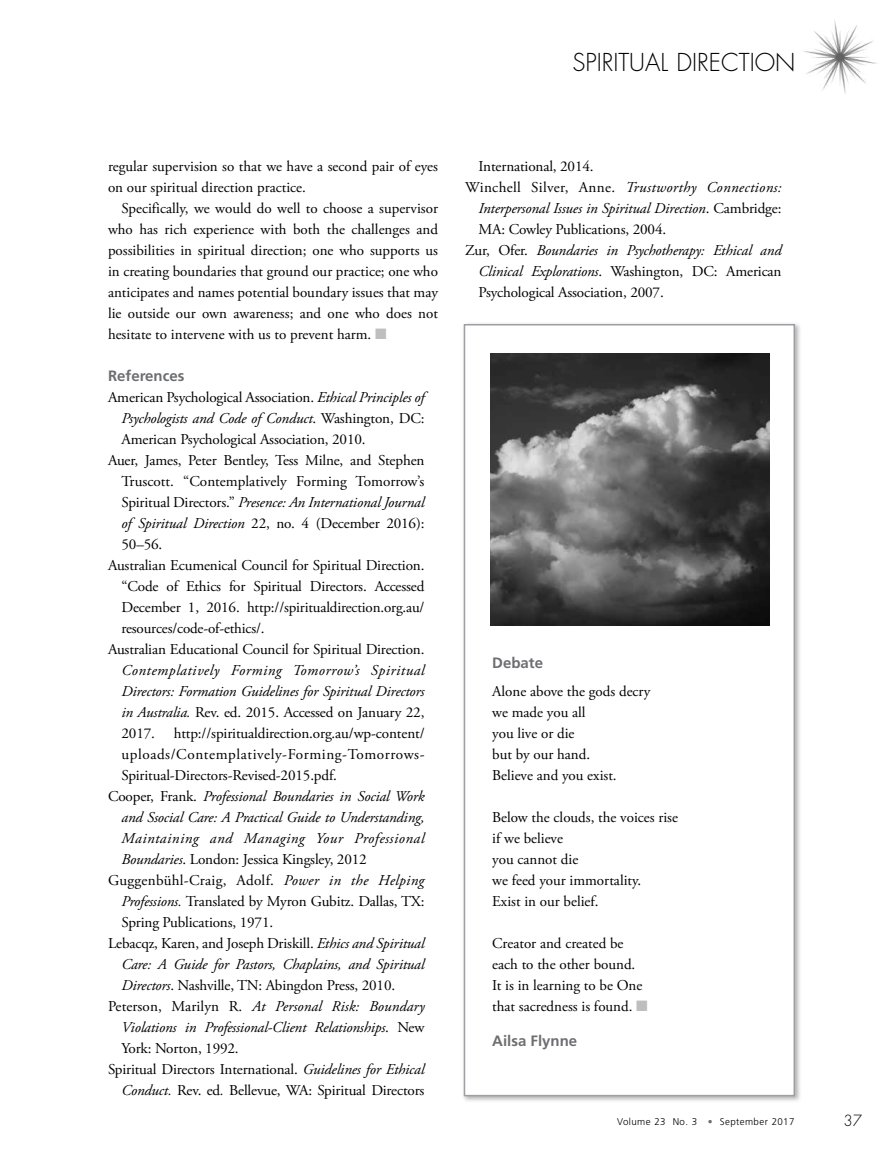
<style>
.page{position:relative;width:891px;height:1161px;background:#fff}
.page>*{position:absolute;margin:0;border:0;box-sizing:border-box;transform-origin:0 0}
.t1{font:300 24px "Futura Std";color:#000}
.t2{font:15px/21px "Adobe Garamond Pro";letter-spacing:-.01em;color:#000}
.t3{font:italic 15px "Adobe Garamond Pro";letter-spacing:-.01em;color:#000}
.t4{font:italic 15px "Adobe Garamond Pro";letter-spacing:.035em;color:#000}
.t5{font:italic 15px "Adobe Garamond Pro";letter-spacing:.025em;color:#000}
.t6{font:15px "Adobe Garamond Pro";letter-spacing:.04em;color:#000}
.t7{font:15px "Adobe Garamond Pro";letter-spacing:.02em;color:#000}
.t8{font:700 15px "Frutiger LT Std";color:#6d6e71}
.t9{font:300 15px "Futura Std";color:#000}
.t10{font:300 9.75px "Frutiger LT Std";letter-spacing:.04em;color:#000}
.s1{color:#bcbec0}
.s2{font-style:italic}
.s3{font-style:normal}
.s4{color:#6d6e71}
</style>
<div class="page">
<img style="left:803px;top:19px;width:74px;height:75px">
<div style="left:461px;top:321px;width:341px;height:782px;background:#000;opacity:.3"></div>
<div style="left:464px;top:325px;width:330px;height:771px;background:#fff"></div>
<div style="left:464px;top:324px;width:331px;height:772px;border:2px solid #9d9fa2"></div>
<img style="left:491px;top:353px;width:278px;height:272px">
<h1 class="t1" style="left:572px;top:47px;width:225px">SPIRITUAL DIRECTION</h1>
<p class="t2" style="left:108px;top:156px;width:332px">regular supervision so that we have a second pair of eyes on our spiritual direction practice.</p>
<p class="t2" style="left:108px;top:198px;width:332px;text-align:justify;text-indent:14px">Specifically, we would do well to choose a supervisor who has rich experience with both the challenges and possibilities in spiritual direction; one who supports us in creating boundaries that ground our practice; one who anticipates and names potential boundary issues that may lie outside our own awareness; and one who does not hesitate to intervene with us to prevent harm. <span class="s1">■</span></p>
<p class="t8" style="left:108px;top:367px;width:78px">References</p>
<p class="t2" style="left:108px;top:387px;width:318px">American Psychological Association. <span class="s2">Ethical Principles of</span></p>
<p class="t3" style="left:121px;top:409px;width:305px">Psychologists and Code of Conduct<span class="s3">. Washington, DC:</span></p>
<p class="t2" style="left:121px;top:429px;width:246px">American Psychological Association, 2010.</p>
<p class="t2" style="left:108px;top:450px;width:318px">Auer, James, Peter Bentley, Tess Milne, and Stephen</p>
<p class="t2" style="left:121px;top:471px;width:304px">Truscott. “Contemplatively Forming Tomorrow’s</p>
<p class="t3" style="left:121px;top:493px;width:305px"><span class="s3">Spiritual Directors.”</span> Presence: An International Journal</p>
<p class="t2" style="left:121px;top:513px;width:305px"><span class="s2">of Spiritual Direction</span> 22, no. 4 (December 2016):</p>
<p class="t2" style="left:121px;top:534px;width:42px">50–56.</p>
<p class="t2" style="left:108px;top:555px;width:318px">Australian Ecumenical Council for Spiritual Direction.</p>
<p class="t2" style="left:121px;top:576px;width:305px">“Code of Ethics for Spiritual Directors. Accessed</p>
<p class="t2" style="left:121px;top:597px;width:305px">December 1, 2016. http://spiritualdirection.org.au/</p>
<p class="t2" style="left:121px;top:618px;width:145px">resources/code-of-ethics/.</p>
<p class="t2" style="left:108px;top:639px;width:318px">Australian Educational Council for Spiritual Direction.</p>
<p class="t4" style="left:121px;top:661px;width:305px">Contemplatively Forming Tomorrow’s Spiritual</p>
<p class="t3" style="left:121px;top:682px;width:305px">Directors: Formation Guidelines for Spiritual Directors</p>
<p class="t2" style="left:121px;top:702px;width:305px"><span class="s2">in Australia.</span> Rev. ed. 2015. Accessed on January 22,</p>
<p class="t2" style="left:121px;top:723px;width:305px">2017. http://spiritualdirection.org.au/wp-content/</p>
<p class="t6" style="left:121px;top:745px;width:305px">uploads/Contemplatively-Forming-Tomorrows-</p>
<p class="t2" style="left:121px;top:765px;width:217px">Spiritual-Directors-Revised-2015.pdf.</p>
<p class="t3" style="left:108px;top:787px;width:318px"><span class="s3">Cooper, Frank.</span> Professional Boundaries in Social Work</p>
<p class="t3" style="left:122px;top:808px;width:305px">and Ssocial Care: A Practical Guide to Understanding,</p>
<p class="t4" style="left:122px;top:829px;width:305px">Maintaining and Managing Your Professional</p>
<p class="t2" style="left:122px;top:849px;width:247px"><span class="s2">Boundaries</span>. London: Jessica Kingsley, 2012</p>
<p class="t7" style="left:108px;top:871px;width:318px">Guggenbühl-Craig, Adolf. <span class="s2">Power in the Helping</span></p>
<p class="t2" style="left:122px;top:891px;width:304px"><span class="s2">Professions.</span> Translated by Myron Gubitz. Dallas, TX:</p>
<p class="t2" style="left:122px;top:912px;width:153px">Spring Publications, 1971.</p>
<p class="t2" style="left:108px;top:933px;width:318px">Lebacqz, Karen, and Joseph Driskill. <span class="s2">Ethics and Spiritual</span></p>
<p class="t3" style="left:122px;top:955px;width:305px">Care: A Guide for Pastors, Chaplains, and Spiritual</p>
<p class="t2" style="left:122px;top:975px;width:275px"><span class="s2">Directors</span>. Nashville, TN: Abingdon Press, 2010.</p>
<p class="t3" style="left:108px;top:997px;width:318px"><span class="s3">Peterson, Marilyn R.</span> At Personal Risk: Boundary</p>
<p class="t3" style="left:122px;top:1018px;width:305px">Violations in Professional-Client Relationships<span class="s3">. New</span></p>
<p class="t2" style="left:122px;top:1038px;width:119px">York: Norton, 1992.</p>
<p class="t2" style="left:108px;top:1059px;width:318px">Spiritual Directors International. <span class="s2">Guidelines for Ethical</span></p>
<p class="t2" style="left:122px;top:1080px;width:305px"><span class="s2">Conduct.</span> Rev. ed<span class="s2">.</span> Bellevue, WA: Spiritual Directors</p>
<p class="t2" style="left:479px;top:156px;width:117px">International, 2014.</p>
<p class="t5" style="left:465px;top:178px;width:318px"><span class="s3">Winchell Silver, Anne.</span> Trustworthy Connections:</p>
<p class="t3" style="left:479px;top:199px;width:304px">Interpersonal Issues in Spiritual Direction<span class="s3">. Cambridge:</span></p>
<p class="t2" style="left:479px;top:219px;width:189px">MA: Cowley Publications, 2004.</p>
<p class="t3" style="left:465px;top:241px;width:318px"><span class="s3">Zur, Ofer.</span> Boundaries in Psychotherapy: Ethical and</p>
<p class="t2" style="left:479px;top:261px;width:305px"><span class="s2">Clinical Explorations</span>. Washington, DC: American</p>
<p class="t2" style="left:479px;top:282px;width:187px">Psychological Association, 2007.</p>
<p class="t8" style="left:492px;top:654px;width:52px">Debate</p>
<p class="t2" style="left:492px;top:681px;width:160px">Alone above the gods decry we made you all<br>you live or die<br>but by our hand.<br>Believe and you exist.</p>
<p class="t2" style="left:492px;top:807px;width:187px">Below the clouds, the voices rise if we believe<br>you cannot die<br>we feed your immortality.<br>Exist in our belief.</p>
<p class="t2" style="left:492px;top:933px;width:157px">Creator and created be each to the other bound.<br>It is in learning to be One that sacredness is found. <span class="s1">■</span></p>
<p class="t8" style="left:492px;top:1031px;width:87px">Ailsa Flynne</p>
<p class="t10" style="left:617px;top:1116px;width:179px">Volume 23 No. 3 <span class="s4">•</span> September 2017</p>
<p class="t9" style="left:843px;top:1112px;width:20px">37</p>
</div>
